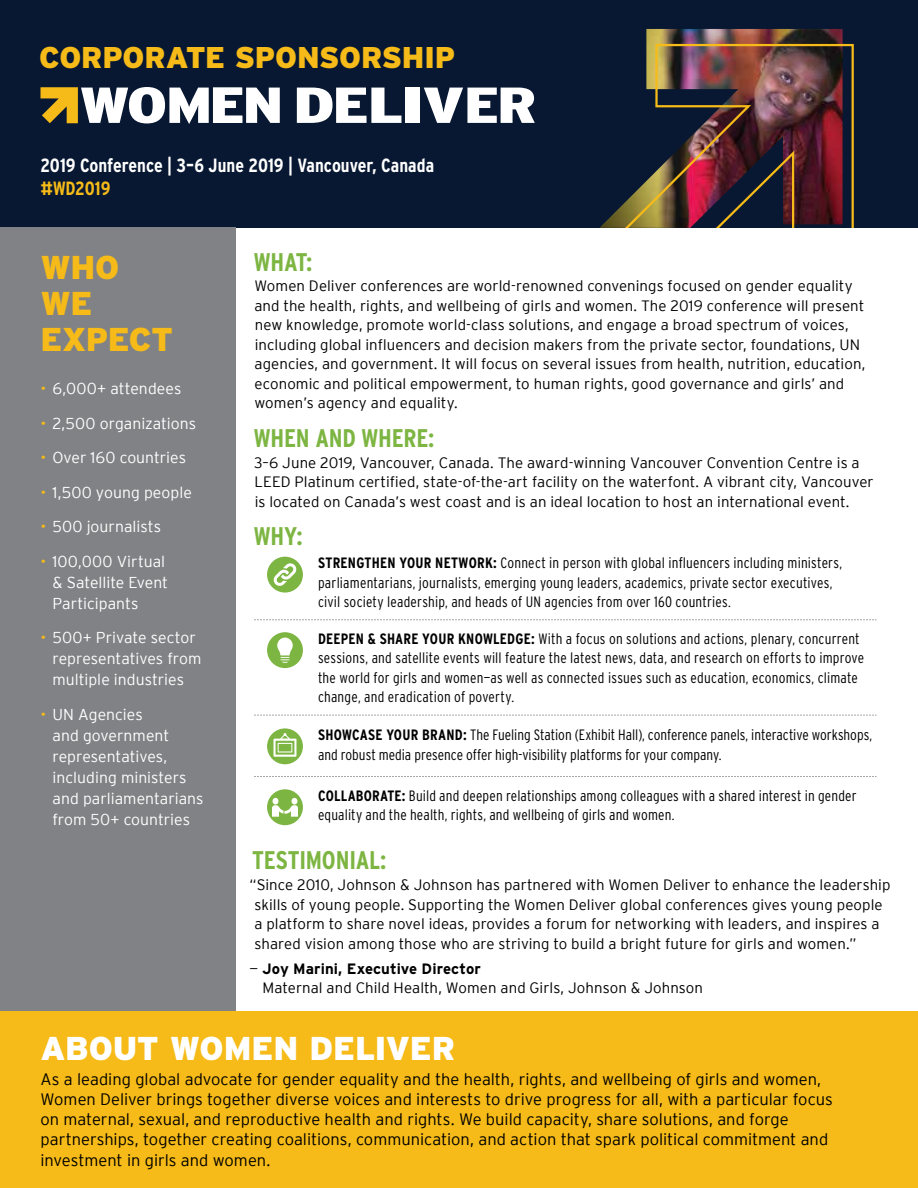
<style>
.page{position:relative;width:918px;height:1188px;background:#fff}
.page>*{position:absolute;margin:0;border:0;box-sizing:border-box;transform-origin:0 0}
.t1{font:900 33px "Interstate";letter-spacing:-.005em;color:#fff}
.t2{font:900 33px/36px "Interstate";letter-spacing:-.02em;color:#f6bb18}
.t3{font:900 30px "Interstate";letter-spacing:-.01em;color:#f6bb18}
.t4{font:700 condensed 25.5px "Interstate";letter-spacing:-.01em;color:#7db542}
.t5{font:700 condensed 19.2px "Interstate";color:#fff}
.t6{font:700 condensed 19.2px "Interstate";letter-spacing:-.015em;color:#f6bb18}
.t7{font:300 16.5px/20.2px "Interstate";color:#000}
.t8{font:300 15.75px/21px "Interstate";color:#fff}
.t9{font:300 15px/19.5px "Interstate";letter-spacing:.005em;color:#000}
.t10{font:300 condensed 15px/19.5px "Interstate";letter-spacing:.01em;color:#000}
.s1{color:#f6bb18}
.s2{font-weight:700}
</style>
<div class="page">
<div style="left:0;top:0;width:918px;height:228px;background:#081832"></div>
<div style="left:0;top:228px;width:235px;height:960px;background:#808285"></div>
<div style="left:0;top:1011px;width:918px;height:177px;background:#f6bb18"></div>
<svg style="left:297px;top:88px;width:104px;height:35px"></svg>
<div style="left:405px;top:88px;width:15px;height:35px;background:#fff"></div>
<svg style="left:424px;top:88px;width:111px;height:35px"></svg>
<svg style="left:40px;top:87px;width:240px;height:37px"></svg>
<div style="left:267px;top:557px;width:36px;height:36px;background:#7db542;border-radius:50%"></div>
<svg style="left:273px;top:563px;width:24px;height:23px"></svg>
<div style="left:267px;top:632px;width:36px;height:36px;background:#7db542;border-radius:50%"></div>
<svg style="left:277px;top:638px;width:16px;height:25px"></svg>
<svg style="left:267px;top:728px;width:36px;height:36px"></svg>
<svg style="left:274px;top:733px;width:22px;height:24px"></svg>
<div style="left:267px;top:789px;width:36px;height:36px;background:#7db542;border-radius:50%"></div>
<svg style="left:272px;top:798px;width:26px;height:19px"></svg>
<svg style="left:254px;top:619px;width:623px;height:1px"></svg>
<svg style="left:254px;top:715px;width:623px;height:1px"></svg>
<svg style="left:254px;top:776px;width:623px;height:1px"></svg>
<img style="left:646px;top:29px;width:197px;height:14px">
<img style="left:600px;top:43px;width:254px;height:185px">
<h2 class="t3" style="left:39px;top:40px;width:417px">CORPORATE SPONSORSHIP</h2>
<p class="t5" style="left:40px;top:154px;width:395px">2019 Conference | 3–6 June 2019 | Vancouver, Canada</p>
<p class="t6" style="left:40px;top:178px;width:71px">#WD2019</p>
<h1 class="t2" style="left:40px;top:249px;width:134px">WHO<br>WE<br>EXPECT</h1>
<p class="t8" style="left:40px;top:378px;width:142px"><span class="s1">•</span> 6,000+ attendees</p>
<p class="t8" style="left:40px;top:413px;width:157px"><span class="s1">•</span> 2,500 organizations</p>
<p class="t8" style="left:40px;top:447px;width:147px"><span class="s1">•</span> Over 160 countries</p>
<p class="t8" style="left:40px;top:482px;width:153px"><span class="s1">•</span> 1,500 young people</p>
<p class="t8" style="left:40px;top:516px;width:122px"><span class="s1">•</span> 500 journalists</p>
<p class="t8" style="left:53px;top:551px;width:117px;text-indent:-12px"><span class="s1">•</span> 100,000 Virtual &amp; Satellite Event<br>Participants</p>
<p class="t8" style="left:53px;top:627px;width:150px;text-indent:-12px"><span class="s1">•</span> 500+ Private sector representatives from multiple industries</p>
<p class="t8" style="left:53px;top:704px;width:153px;text-indent:-12px"><span class="s1">•</span> UN Agencies<br>and government representatives, including ministers and parliamentarians from 50+ countries</p>
<h3 class="t4" style="left:254px;top:247px;width:60px">WHAT:</h3>
<p class="t9" style="left:254px;top:276px;width:613px">Women Deliver conferences are world-renowned convenings focused on gender equality and the health, rights, and wellbeing of girls and women. The 2019 conference will present new knowledge, promote world-class solutions, and engage a broad spectrum of voices, including global influencers and decision makers from the private sector, foundations, UN agencies, and government. It will focus on several issues from health, nutrition, education, economic and political empowerment, to human rights, good governance and girls’ and women’s agency and equality.</p>
<h3 class="t4" style="left:254px;top:424px;width:182px">WHEN AND WHERE:</h3>
<p class="t9" style="left:254px;top:452px;width:621px">3–6 June 2019, Vancouver, Canada. The award-winning Vancouver Convention Centre is a<br>LEED Platinum certified, state-of-the-art facility on the waterfont. A vibrant city, Vancouver is located on Canada’s west coast and is an ideal location to host an international event.</p>
<h3 class="t4" style="left:254px;top:522px;width:50px">WHY:</h3>
<p class="t10" style="left:318px;top:553px;width:526px"><span class="s2">STRENGTHEN YOUR NETWORK:</span> Connect in person with global influencers including ministers, parliamentarians, journalists, emerging young leaders, academics, private sector executives, civil society leadership, and heads of UN agencies from over 160 countries.</p>
<p class="t10" style="left:318px;top:629px;width:548px"><span class="s2">DEEPEN &amp; SHARE YOUR KNOWLEDGE:</span> With a focus on solutions and actions, plenary, concurrent sessions, and satellite events will feature the latest news, data, and research on efforts to improve the world for girls and women—as well as connected issues such as education, economics, climate change, and eradication of poverty.</p>
<p class="t10" style="left:318px;top:725px;width:556px"><span class="s2">SHOWCASE YOUR BRAND:</span> The Fueling Station (Exhibit Hall), conference panels, interactive workshops, and robust media presence offer high-visibility platforms for your company.</p>
<p class="t10" style="left:318px;top:786px;width:540px"><span class="s2">COLLABORATE:</span> Build and deepen relationships among colleagues with a shared interest in gender equality and the health, rights, and wellbeing of girls and women.</p>
<h3 class="t4" style="left:252px;top:846px;width:136px">TESTIMONIAL:</h3>
<p class="t9" style="left:254px;top:875px;width:638px;text-indent:-5px">“Since 2010, Johnson &amp; Johnson has partnered with Women Deliver to enhance the leadership skills of young people. Supporting the Women Deliver global conferences gives young people a platform to share novel ideas, provides a forum for networking with leaders, and inspires a shared vision among those who are striving to build a bright future for girls and women.”</p>
<p class="t9" style="left:263px;top:958px;width:442px;text-indent:-13px">— <span class="s2">Joy Marini, Executive Director<br></span>Maternal and Child Health, Women and Girls, Johnson &amp; Johnson</p>
<h1 class="t1" style="left:40px;top:1029px;width:416px">ABOUT WOMEN DELIVER</h1>
<p class="t7" style="left:40px;top:1068px;width:794px">As a leading global advocate for gender equality and the health, rights, and wellbeing of girls and women, Women Deliver brings together diverse voices and interests to drive progress for all, with a particular focus on maternal, sexual, and reproductive health and rights. We build capacity, share solutions, and forge partnerships, together creating coalitions, communication, and action that spark political commitment and investment in girls and women.</p>
</div>
